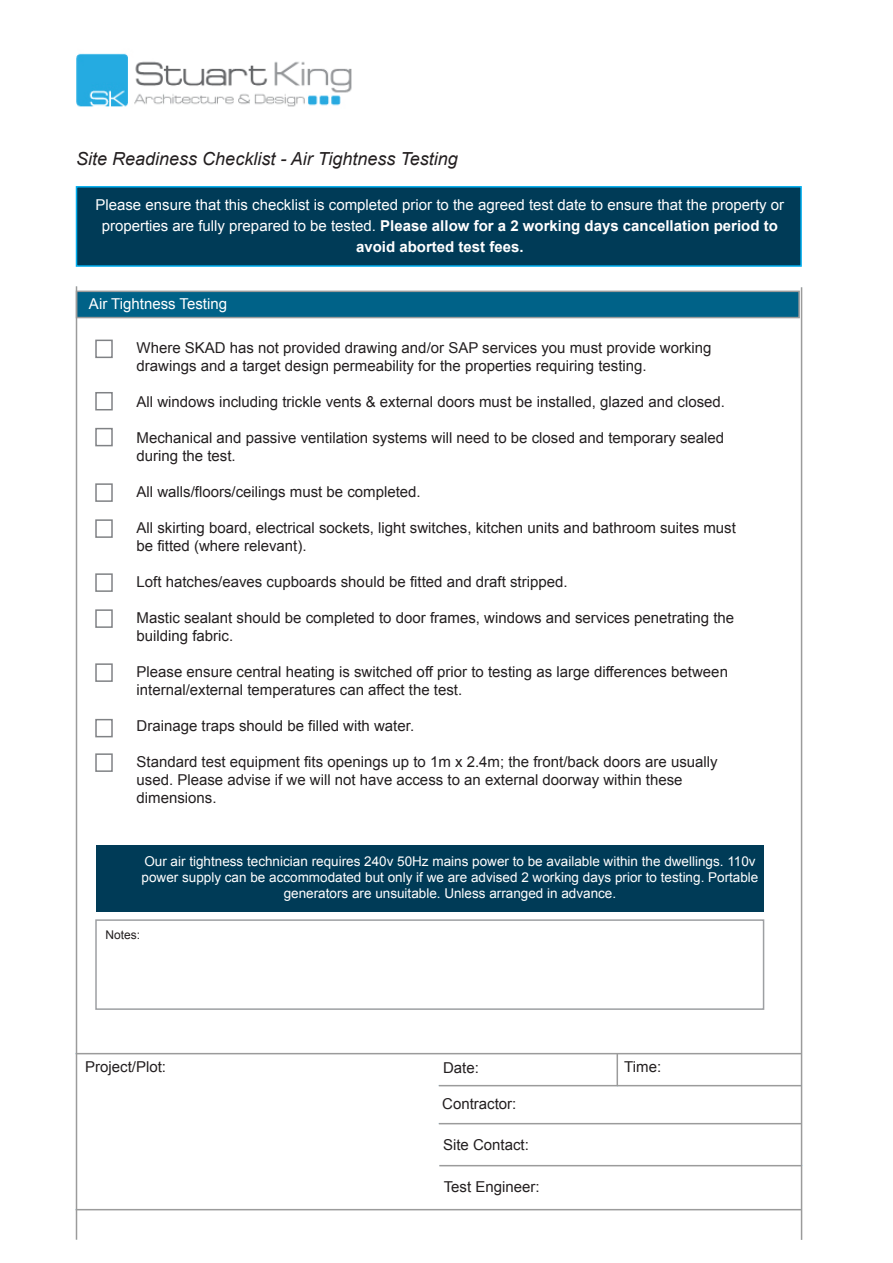
<style>
.page{position:relative;width:893px;height:1263px;background:#fff}
.page>*{position:absolute;margin:0;border:0;box-sizing:border-box;transform-origin:0 0}
.t1{font:italic 18px "Arial";color:#231f20}
.t2{font:15px/18px "Arial";color:#231f20}
.t3{font:15px/21px "Arial";color:#fff;text-align:center}
.t4{font:13.5px/16.2px "Arial";color:#fff;text-align:center}
.t5{font:12px "Arial";color:#231f20}
.s1{font-weight:700}
</style>
<div class="page">
<img style="left:76px;top:53px;width:276px;height:54px">
<div style="left:76px;top:186px;width:726px;height:81px;background:#003b57;border:2px solid #00aeef"></div>
<div style="left:76px;top:291px;width:724px;height:27px;background:#006288;border:2px solid #9b9b9b"></div>
<hr style="left:76px;top:286px;width:1px;height:954px;background:#9b9b9b">
<hr style="left:801px;top:287px;width:1px;height:953px;background:#9b9b9b">
<hr style="left:616px;top:1054px;width:2px;height:32px;background:#9b9b9b">
<hr style="left:76px;top:1209px;width:726px;height:1px;background:#9b9b9b">
<hr style="left:76px;top:1053px;width:726px;height:1px;background:#9b9b9b">
<hr style="left:439px;top:1085px;width:363px;height:1px;background:#9b9b9b">
<hr style="left:439px;top:1123px;width:363px;height:1px;background:#9b9b9b">
<hr style="left:439px;top:1165px;width:363px;height:1px;background:#9b9b9b">
<div style="left:96px;top:845px;width:668px;height:67px;background:#003b57"></div>
<div style="left:95px;top:340px;width:18px;height:18px;background:#fff;border:2px solid #808285"></div>
<div style="left:95px;top:392px;width:18px;height:18px;background:#fff;border:2px solid #808285"></div>
<div style="left:95px;top:428px;width:18px;height:18px;background:#fff;border:2px solid #808285"></div>
<div style="left:95px;top:483px;width:18px;height:19px;background:#fff;border:2px solid #808285"></div>
<div style="left:95px;top:519px;width:18px;height:19px;background:#fff;border:2px solid #808285"></div>
<div style="left:95px;top:573px;width:18px;height:19px;background:#fff;border:2px solid #808285"></div>
<div style="left:95px;top:609px;width:18px;height:19px;background:#fff;border:2px solid #808285"></div>
<div style="left:95px;top:663px;width:18px;height:19px;background:#fff;border:2px solid #808285"></div>
<div style="left:95px;top:719px;width:18px;height:18px;background:#fff;border:2px solid #808285"></div>
<div style="left:95px;top:753px;width:18px;height:19px;background:#fff;border:2px solid #808285"></div>
<div style="left:95px;top:919px;width:669px;height:91px;border:2px solid #9d9fa2"></div>
<p class="t1" style="left:76px;top:147px;width:383px">Site Readiness Checklist - Air Tightness Testing</p>
<p class="t3" style="left:95px;top:195px;width:690px">Please ensure that this checklist is completed prior to the agreed test date to ensure that the property or properties are fully prepared to be tested. <span class="s1">Please allow for a 2 working days cancellation period to avoid aborted test fees.</span></p>
<p class="t3" style="left:89px;top:293px;width:140px">Air Tightness Testing</p>
<p class="t2" style="left:136px;top:339px;width:576px">Where SKAD has not provided drawing and/or SAP services you must provide working drawings and a target design permeability for the properties requiring testing.</p>
<p class="t2" style="left:136px;top:393px;width:590px">All windows including trickle vents &amp; external doors must be installed, glazed and closed.</p>
<p class="t2" style="left:136px;top:429px;width:589px">Mechanical and passive ventilation systems will need to be closed and temporary sealed during the test.</p>
<p class="t2" style="left:136px;top:483px;width:286px">All walls/floors/ceilings must be completed.</p>
<p class="t2" style="left:136px;top:519px;width:601px">All skirting board, electrical sockets, light switches, kitchen units and bathroom suites must be fitted (where relevant).</p>
<p class="t2" style="left:136px;top:573px;width:433px">Loft hatches/eaves cupboards should be fitted and draft stripped.</p>
<p class="t2" style="left:136px;top:609px;width:599px">Mastic sealant should be completed to door frames, windows and services penetrating the building fabric.</p>
<p class="t2" style="left:136px;top:663px;width:593px">Please ensure central heating is switched off prior to testing as large differences between internal/external temperatures can affect the test.</p>
<p class="t2" style="left:136px;top:717px;width:279px">Drainage traps should be filled with water.</p>
<p class="t2" style="left:136px;top:753px;width:583px">Standard test equipment fits openings up to 1m x 2.4m; the front/back doors are usually used. Please advise if we will not have access to an external doorway within these dimensions.</p>
<p class="t4" style="left:142px;top:853px;width:618px">Our air tightness technician requires 240v 50Hz mains power to be available within the dwellings. 110v power supply can be accommodated but only if we are advised 2 working days prior to testing. Portable generators are unsuitable. Unless arranged in advance.</p>
<p class="t5" style="left:106px;top:927px;width:36px">Notes:</p>
<p class="t2" style="left:85px;top:1058px;width:82px">Project/Plot:</p>
<p class="t2" style="left:624px;top:1058px;width:38px">Time:</p>
<p class="t2" style="left:443px;top:1059px;width:37px">Date:</p>
<p class="t2" style="left:442px;top:1095px;width:76px">Contractor:</p>
<p class="t2" style="left:443px;top:1136px;width:87px">Site Contact:</p>
<p class="t2" style="left:444px;top:1178px;width:97px">Test Engineer:</p>
</div>
